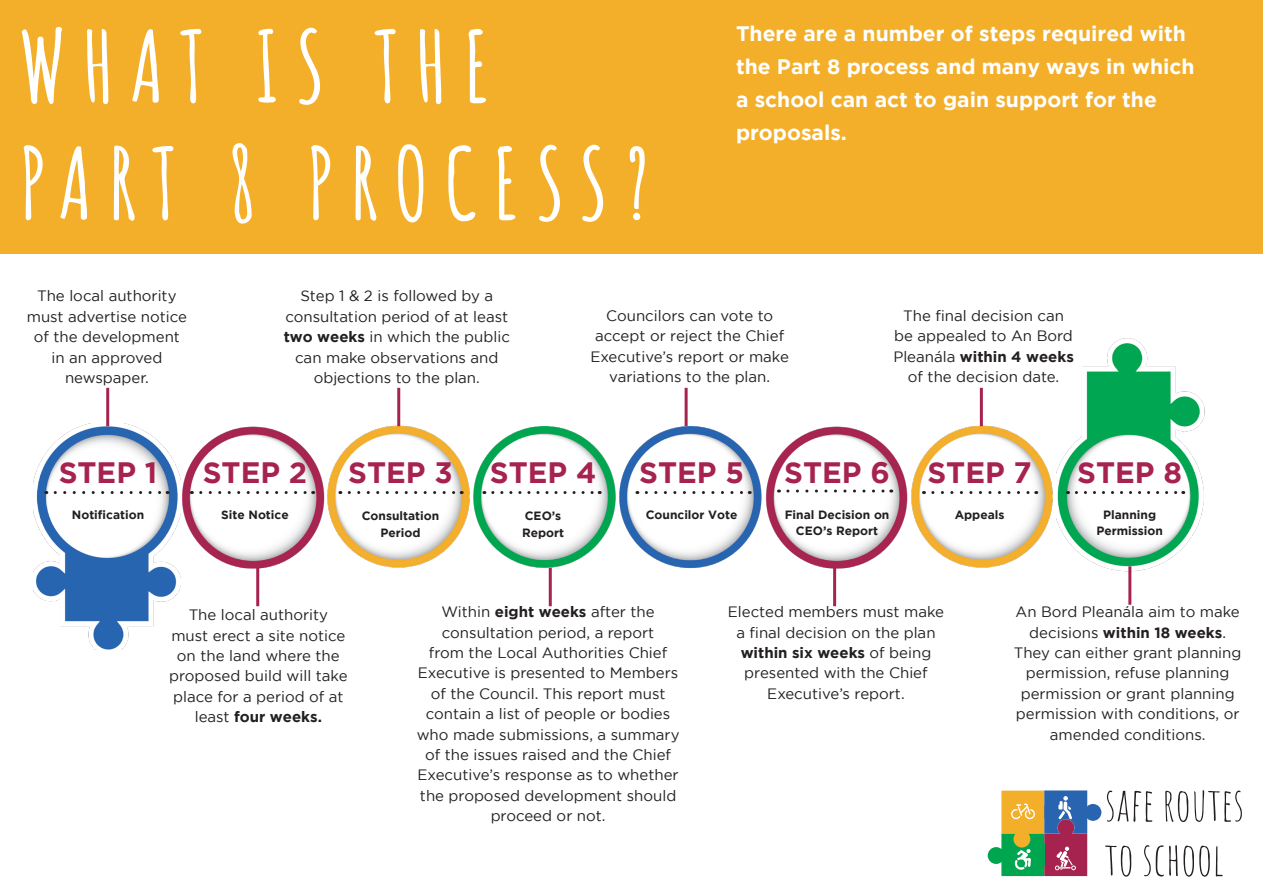
<style>
.page{position:relative;width:1263px;height:893px;background:#fff}
.page>*{position:absolute;margin:0;border:0;box-sizing:border-box;transform-origin:0 0}
.Titel_Überschrift{font:700 97.5px "Amatic SC";letter-spacing:.16em;color:#fff}
.Slide_Section_Title{font:700 29.4px "Gotham";color:#a62350}
.Body_Text{font:700 21px/32.8px "Gotham";color:#fff}
.Slide_Section_Title-2{font:15px/20.4px "Gotham";color:#231f20;text-align:center}
.Slide_Section_Title-3{font:700 12px/16.5px "Gotham";color:#231f20;text-align:center}
.s1{font-weight:700}
</style>
<div class="page">
<div style="left:1084px;top:804px;width:17px;height:17px;background:#2864b0;border-radius:50%"></div>
<div style="left:988px;top:847px;width:16px;height:17px;background:#00a54f;border-radius:50%"></div>
<svg style="left:1001px;top:790px;width:86px;height:86px;background:#868269"></svg>
<svg style="left:1107px;top:790px;width:45px;height:32px"></svg>
<svg style="left:1165px;top:791px;width:23px;height:31px"></svg>
<svg style="left:1194px;top:790px;width:48px;height:32px"></svg>
<svg style="left:1105px;top:845px;width:26px;height:32px"></svg>
<svg style="left:1144px;top:845px;width:66px;height:32px"></svg>
<svg style="left:1216px;top:846px;width:7px;height:30px"></svg>
<img style="left:477px;top:426px;width:136px;height:147px">
<img style="left:182px;top:426px;width:140px;height:145px">
<img style="left:768px;top:426px;width:137px;height:145px">
<img style="left:322px;top:420px;width:155px;height:148px">
<img style="left:905px;top:420px;width:152px;height:148px">
<img style="left:613px;top:419px;width:155px;height:150px">
<div style="left:0;top:0;width:1263px;height:254px;background:#f3af2a"></div>
<img style="left:34px;top:423px;width:147px;height:227px">
<img style="left:1057px;top:338px;width:148px;height:233px">
<hr style="left:256px;top:568px;width:3px;height:38px;background:#a62350">
<hr style="left:833px;top:568px;width:3px;height:38px;background:#a62350">
<hr style="left:1128px;top:566px;width:3px;height:39px;background:#a62350">
<svg style="left:55px;top:491px;width:113px;height:3px"></svg>
<svg style="left:201px;top:491px;width:113px;height:3px"></svg>
<svg style="left:349px;top:491px;width:113px;height:3px"></svg>
<svg style="left:493px;top:491px;width:107px;height:3px"></svg>
<svg style="left:646px;top:491px;width:104px;height:3px"></svg>
<svg style="left:933px;top:491px;width:104px;height:3px"></svg>
<svg style="left:1076px;top:491px;width:108px;height:3px"></svg>
<hr style="left:549px;top:568px;width:3px;height:38px;background:#a62350">
<svg style="left:788px;top:489px;width:104px;height:3px"></svg>
<hr style="left:106px;top:388px;width:3px;height:38px;background:#a62350">
<hr style="left:685px;top:388px;width:3px;height:38px;background:#a62350">
<hr style="left:980px;top:388px;width:3px;height:38px;background:#a62350">
<hr style="left:397px;top:388px;width:3px;height:38px;background:#a62350">
<p class="Titel_Überschrift" style="left:19px;top:-8px;width:473px">WHAT IS THE</p>
<p class="Titel_Überschrift" style="left:19px;top:109px;width:633px">PART 8 PROCESS?</p>
<p class="Body_Text" style="left:736px;top:17px;width:460px">There are a number of steps required with the Part 8 process and many ways in which a school can act to gain support for the proposals.</p>
<p class="Slide_Section_Title-2" style="left:27px;top:286px;width:162px">The local authority must advertise notice of the development in an approved newspaper.</p>
<p class="Slide_Section_Title-2" style="left:284px;top:286px;width:228px">Step 1 &amp; 2 is followed by a consultation period of at least <span class="s1">two weeks</span> in which the public can make observations and objections to the plan.</p>
<p class="Slide_Section_Title-2" style="left:590px;top:305px;width:200px">Councilors can vote to accept or reject the Chief<br>Executive’s report or make variations to the plan.</p>
<p class="Slide_Section_Title-2" style="left:893px;top:305px;width:182px">The final decision can be appealed to An Bord<br>Pleanála <span class="s1">within 4 weeks </span>of the decision date.</p>
<p class="Slide_Section_Title" style="left:59px;top:455px;width:100px">STEP 1</p>
<p class="Slide_Section_Title-3" style="left:72px;top:506px;width:74px">Notification</p>
<p class="Slide_Section_Title" style="left:203px;top:455px;width:106px">STEP 2</p>
<p class="Slide_Section_Title-3" style="left:221px;top:506px;width:69px">Site Notice</p>
<p class="Slide_Section_Title" style="left:348px;top:455px;width:106px">STEP 3</p>
<p class="Slide_Section_Title-3" style="left:362px;top:507px;width:79px">Consultation</p>
<p class="Slide_Section_Title-3" style="left:380px;top:524px;width:42px">Period</p>
<p class="Slide_Section_Title" style="left:490px;top:455px;width:108px">STEP 4</p>
<p class="Slide_Section_Title-3" style="left:525px;top:507px;width:38px">CEO’s</p>
<p class="Slide_Section_Title-3" style="left:522px;top:524px;width:44px">Report</p>
<p class="Slide_Section_Title" style="left:639px;top:455px;width:106px">STEP 5</p>
<p class="Slide_Section_Title-3" style="left:646px;top:506px;width:93px">Councilor Vote</p>
<p class="Slide_Section_Title" style="left:784px;top:455px;width:107px">STEP 6</p>
<p class="Slide_Section_Title-3" style="left:785px;top:506px;width:106px">Final Decision on<br>CEO’s Report</p>
<p class="Slide_Section_Title" style="left:927px;top:455px;width:106px">STEP 7</p>
<p class="Slide_Section_Title-3" style="left:955px;top:506px;width:51px">Appeals</p>
<p class="Slide_Section_Title" style="left:1077px;top:455px;width:106px">STEP 8</p>
<p class="Slide_Section_Title-3" style="left:1103px;top:506px;width:54px">Planning</p>
<p class="Slide_Section_Title-3" style="left:1096px;top:522px;width:68px">Permission</p>
<p class="Slide_Section_Title-2" style="left:189px;top:604px;width:141px">The local authority</p>
<p class="Slide_Section_Title-2" style="left:169px;top:625px;width:180px">must erect a site notice on the land where the proposed build will take place for a period of at least <span class="s1">four weeks.</span></p>
<p class="Slide_Section_Title-2" style="left:417px;top:601px;width:264px">Within <span class="s1">eight weeks</span> after the consultation period, a report<br>from the Local Authorities Chief<br>Executive is presented to Members of the Council. This report must contain a list of people or bodies who made submissions, a summary of the issues raised and the Chief<br>Executive’s response as to whether the proposed development should proceed or not.</p>
<p class="Slide_Section_Title-2" style="left:728px;top:601px;width:218px">Elected members must make a final decision on the plan <span class="s1">within six weeks</span> of being presented with the Chief<br>Executive’s report.</p>
<p class="Slide_Section_Title-2" style="left:1014px;top:601px;width:229px">An Bord Pleanála aim to make decisions <span class="s1">within 18 weeks</span>.<br>They can either grant planning permission, refuse planning permission or grant planning permission with conditions, or amended conditions.</p>
</div>
